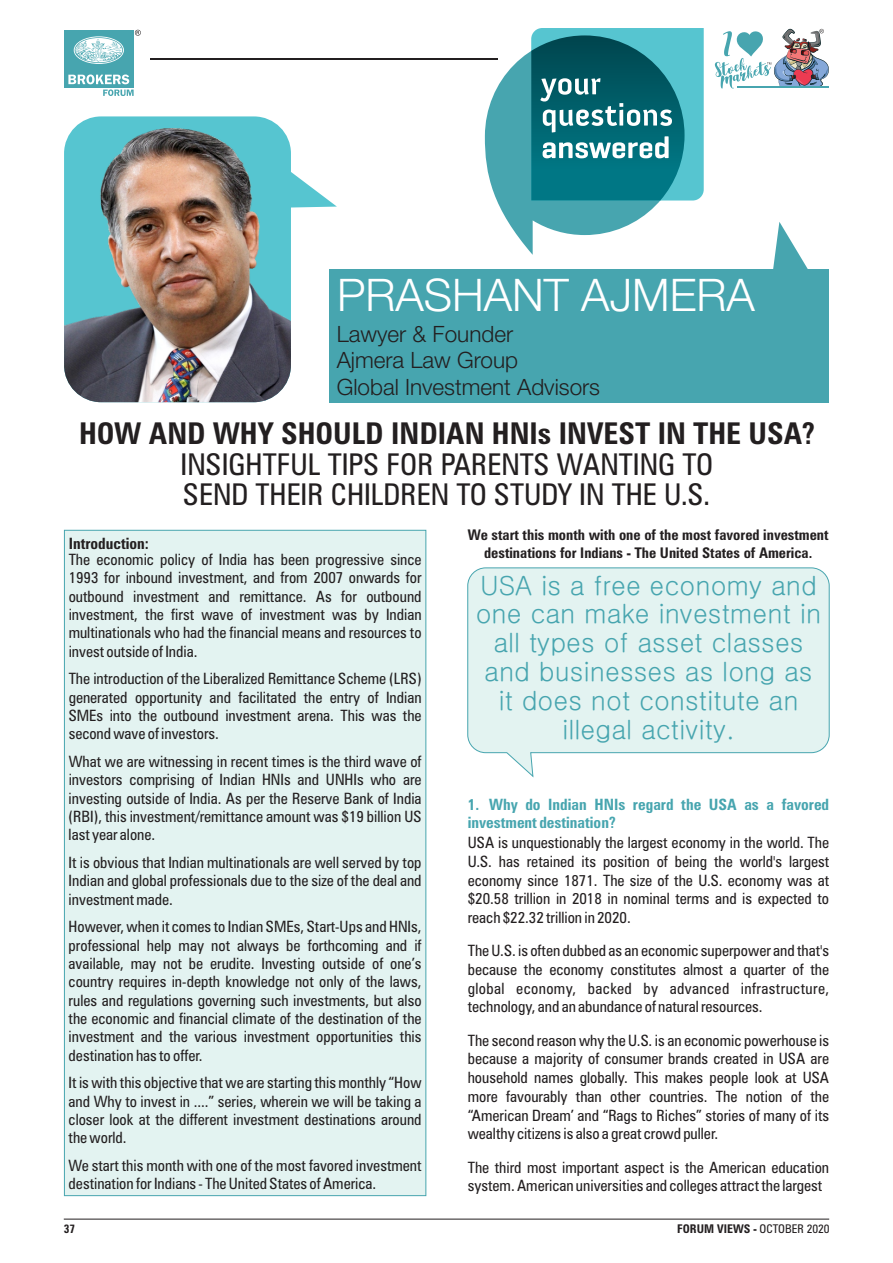
<style>
.page{position:relative;width:893px;height:1263px;background:#fff}
.page>*{position:absolute;margin:0;border:0;box-sizing:border-box;transform-origin:0 0}
.t1{font:300 45px "Helvetica Neue";color:#fff}
.t2{font:condensed 30px/30.6px "Zurich BT";color:#231f20}
.t3{font:700 condensed 30px "Zurich BT";color:#231f20}
.t4{font:26.25px/28.8px "Gulim";color:#47a5af;text-align:center}
.t5{font:300 22.5px/26.5px "Helvetica Neue";color:#231f20}
.t6{font:condensed 15.6px/18.3px "Zurich BT";color:#231f20;text-align:justify}
.t7{font:700 condensed 15.6px/18.8px "Zurich BT";color:#47a5af}
.t8{font:700 condensed 15.6px "Zurich BT";color:#231f20}
.t9{font:700 condensed 14.7px/17.5px "Zurich BT";color:#231f20;text-align:center}
.t10{font:700 condensed 12px "Zurich BT";color:#231f20}
.t11{font:700 condensed 12px "Zurich BT";color:#231f20;scale:.96 1}
.s1{font-weight:400}
</style>
<div class="page">
<div style="left:64px;top:530px;width:362px;height:666px;background:#e3f3f1;border:1px solid #47a5af"></div>
<hr style="left:64px;top:1219px;width:765px;height:1px;background:#231f20">
<hr style="left:150px;top:58px;width:348px;height:1px;background:#231f20">
<svg style="left:773px;top:222px;width:35px;height:47px"></svg>
<div style="left:330px;top:269px;width:499px;height:133px;background:#47a5af"></div>
<svg style="left:74px;top:116px;width:263px;height:286px"></svg>
<img style="left:64px;top:128px;width:254px;height:274px">
<svg style="left:485px;top:28px;width:219px;height:227px"></svg>
<img style="left:715px;top:29px;width:114px;height:60px">
<svg style="left:467px;top:567px;width:363px;height:211px;background:#e4f3f1"></svg>
<div style="left:64px;top:30px;width:70px;height:57px;background:#47a5af"></div>
<svg style="left:74px;top:36px;width:50px;height:28px"></svg>
<svg style="left:75px;top:37px;width:48px;height:26px"></svg>
<svg style="left:68px;top:75px;width:66px;height:21px"></svg>
<svg style="left:135px;top:30px;width:6px;height:6px"></svg>
<h1 class="t1" style="left:337px;top:275px;width:419px">PRASHANT AJMERA</h1>
<h3 class="t5" style="left:337px;top:322px;width:265px">Lawyer &amp; Founder<br>Ajmera Law Group<br>Global Investment Advisors</h3>
<h2 class="t3" style="left:79px;top:421px;width:737px">HOW AND WHY SHOULD INDIAN HNIs INVEST IN THE USA?</h2>
<h2 class="t2" style="left:181px;top:451px;width:534px">INSIGHTFUL TIPS FOR PARENTS WANTING TO<br>SEND THEIR CHILDREN TO STUDY IN THE U.S.</h2>
<p class="t8" style="left:69px;top:537px;width:82px">Introduction:</p>
<p class="t6" style="left:69px;top:552px;width:354px">The economic policy of India has been progressive since 1993 for inbound investment, and from 2007 onwards for outbound investment and remittance. As for outbound investment, the first wave of investment was by Indian multinationals who had the financial means and resources to invest outside of India.</p>
<p class="t6" style="left:69px;top:671px;width:354px">The introduction of the Liberalized Remittance Scheme (LRS) generated opportunity and facilitated the entry of Indian SMEs into the outbound investment arena. This was the second wave of investors.</p>
<p class="t6" style="left:69px;top:754px;width:354px">What we are witnessing in recent times is the third wave of investors comprising of Indian HNIs and UNHIs who are investing outside of India. As per the Reserve Bank of India (RBI), this investment/remittance amount was $19 billion US last year alone.</p>
<p class="t6" style="left:69px;top:855px;width:354px">It is obvious that Indian multinationals are well served by top Indian and global professionals due to the size of the deal and investment made.</p>
<p class="t6" style="left:69px;top:919px;width:354px">However, when it comes to Indian SMEs, Start-Ups and HNIs, professional help may not always be forthcoming and if available, may not be erudite. Investing outside of one’s country requires in-depth knowledge not only of the laws, rules and regulations governing such investments, but also the economic and financial climate of the destination of the investment and the various investment opportunities this destination has to offer.</p>
<p class="t6" style="left:69px;top:1075px;width:354px">It is with this objective that we are starting this monthly “How and Why to invest in ....” series, wherein we will be taking a closer look at the different investment destinations around the world.</p>
<p class="t6" style="left:69px;top:1158px;width:354px">We start this month with one of the most favored investment destination for Indians - The United States of America.</p>
<p class="t9" style="left:468px;top:528px;width:362px">We start this month with one of the most favored investment destinations for Indians - The United States of America.</p>
<h3 class="t4" style="left:476px;top:571px;width:347px">USA is a free economy and one can make investment in all types of asset classes and businesses as long as it does not constitute an illegal activity.</h3>
<p class="t7" style="left:468px;top:796px;width:363px">1. Why do Indian HNIs regard the USA as a favored investment destination?</p>
<p class="t6" style="left:468px;top:835px;width:363px;line-height:18.8px">USA is unquestionably the largest economy in the world. The U.S. has retained its position of being the world's largest economy since 1871. The size of the U.S. economy was at $20.58 trillion in 2018 in nominal terms and is expected to reach $22.32 trillion in 2020.</p>
<p class="t6" style="left:468px;top:943px;width:363px;line-height:18.8px">The U.S. is often dubbed as an economic superpower and that's because the economy constitutes almost a quarter of the global economy, backed by advanced infrastructure, technology, and an abundance of natural resources.</p>
<p class="t6" style="left:468px;top:1032px;width:363px;line-height:18.8px">The second reason why the U.S. is an economic powerhouse is because a majority of consumer brands created in USA are household names globally. This makes people look at USA more favourably than other countries. The notion of the “American Dream’ and “Rags to Riches” stories of many of its wealthy citizens is also a great crowd puller.</p>
<p class="t6" style="left:468px;top:1159px;width:363px;line-height:18.8px">The third most important aspect is the American education system. American universities and colleges attract the largest</p>
<p class="t11" style="left:64px;top:1224px;width:13px">37</p>
<p class="t10" style="left:677px;top:1224px;width:154px">FORUM VIEWS - <span class="s1">OCTOBER 2020</span></p>
</div>
